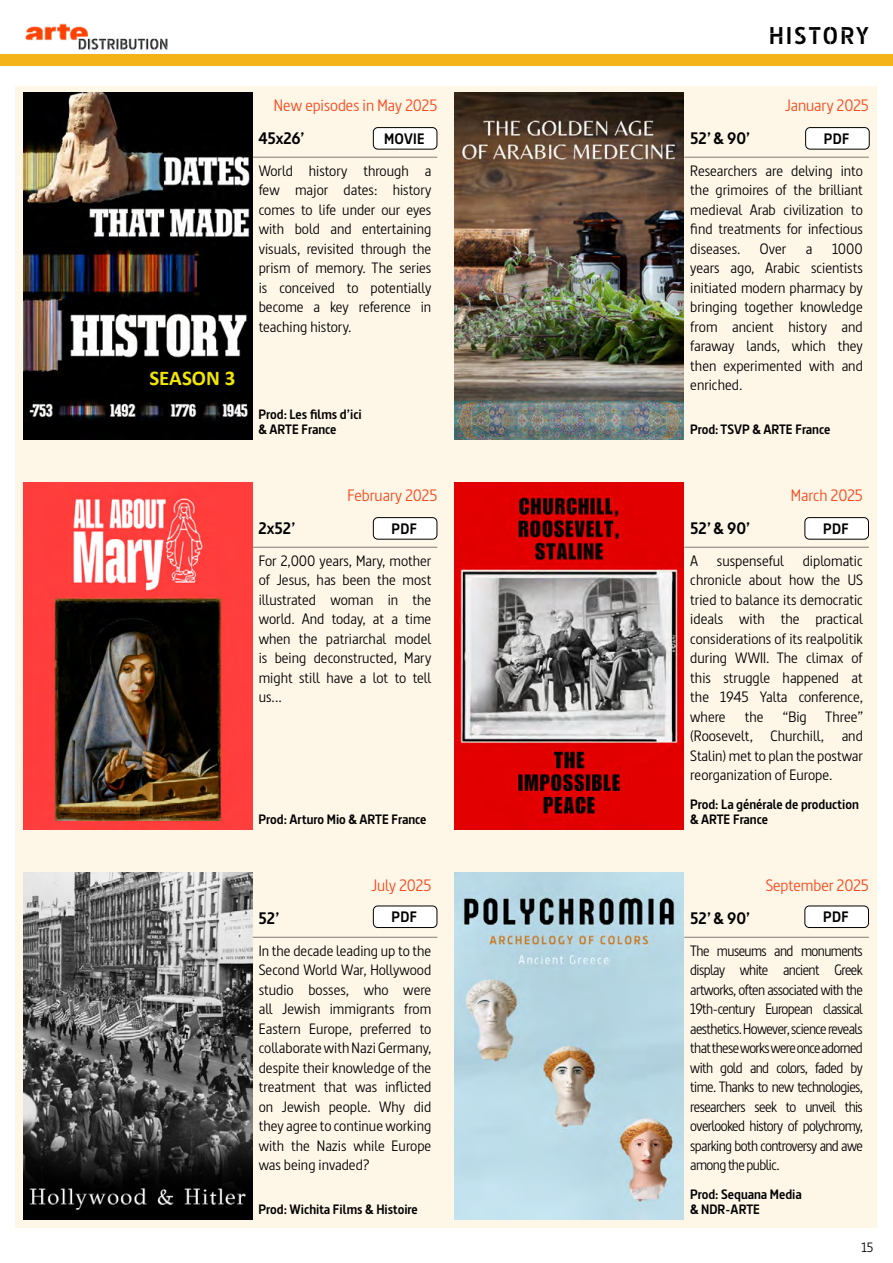
<style>
.page{position:relative;width:893px;height:1263px;background:#fff}
.page>*{position:absolute;margin:0;border:0;box-sizing:border-box;transform-origin:0 0}
.t1{font:700 24px "Barna Stencil";letter-spacing:.1em;color:#000}
.t2{font:700 21px "Calibri";color:#f2e600}
.t3{font:16.5px "Barna";color:#fa481c}
.t4{font:700 16.5px "Barna";color:#020203}
.t5{font:15px/19.5px "Barna";color:#020203;text-align:justify}
.t6{font:15px/19.5px "Barna";color:#020203;text-align:justify;scale:.96 1}
.t7{font:700 15px "Barna";letter-spacing:.02em;color:#000}
.t8{font:700 13.5px/15px "Barna";color:#020203}
.t9{font:13.5px "Barna";color:#020203}
</style>
<div class="page">
<img style="left:25px;top:23px;width:143px;height:27px">
<div style="left:16px;top:86px;width:861px;height:1142px;background:#fef7e8"></div>
<img style="left:455px;top:873px;width:229px;height:346px">
<hr style="left:684px;top:937px;width:185px;height:1px;background:#000">
<div style="left:0;top:54px;width:893px;height:12px;background:#f4b317"></div>
<img style="left:23px;top:93px;width:229px;height:346px">
<div style="left:373px;top:128px;width:64px;height:21px;background:#fff;border-radius:4px"></div>
<div style="left:373px;top:127px;width:64px;height:23px;border:1px solid #000;border-radius:4px"></div>
<hr style="left:253px;top:157px;width:184px;height:1px;background:#000">
<img style="left:455px;top:93px;width:229px;height:346px">
<hr style="left:684px;top:157px;width:185px;height:1px;background:#000">
<div style="left:806px;top:128px;width:63px;height:21px;background:#fff;border-radius:4px"></div>
<div style="left:805px;top:127px;width:65px;height:23px;border:1px solid #000;border-radius:4px"></div>
<img style="left:23px;top:873px;width:229px;height:346px">
<hr style="left:253px;top:937px;width:184px;height:1px;background:#000">
<div style="left:373px;top:906px;width:64px;height:21px;background:#fff;border-radius:4px"></div>
<div style="left:373px;top:905px;width:64px;height:23px;border:1px solid #000;border-radius:4px"></div>
<div style="left:805px;top:906px;width:63px;height:21px;background:#fff;border-radius:4px"></div>
<div style="left:804px;top:905px;width:65px;height:23px;border:1px solid #000;border-radius:4px"></div>
<img style="left:23px;top:483px;width:229px;height:346px">
<div style="left:373px;top:518px;width:64px;height:21px;background:#fff;border-radius:4px"></div>
<div style="left:373px;top:517px;width:64px;height:22px;border:1px solid #000;border-radius:4px"></div>
<hr style="left:253px;top:547px;width:184px;height:1px;background:#000">
<img style="left:455px;top:483px;width:229px;height:346px">
<div style="left:805px;top:518px;width:63px;height:21px;background:#fff;border-radius:4px"></div>
<div style="left:804px;top:517px;width:65px;height:22px;border:1px solid #000;border-radius:4px"></div>
<hr style="left:684px;top:547px;width:185px;height:1px;background:#000">
<h2 class="t2" style="left:149px;top:363px;width:87px">SEASON 3</h2>
<h1 class="t1" style="left:769px;top:21px;width:101px">HISTORY</h1>
<p class="t3" style="left:274px;top:96px;width:165px">New episodes in May 2025</p>
<p class="t3" style="left:785px;top:96px;width:85px">January 2025</p>
<p class="t4" style="left:258px;top:128px;width:47px">45x26’</p>
<p class="t7" style="left:384px;top:130px;width:42px">MOVIE</p>
<p class="t5" style="left:259px;top:161px;width:174px">World history through a few major dates: history comes to life under our eyes with bold and entertaining visuals, revisited through the prism of memory. The series is conceived to potentially become a key reference in teaching history.</p>
<p class="t4" style="left:690px;top:128px;width:62px">52’ &amp; 90’</p>
<p class="t5" style="left:690px;top:161px;width:174px">Researchers are delving into the grimoires of the brilliant medieval Arab civilization to find treatments for infectious diseases.</p>
<p class="t7" style="left:824px;top:130px;width:27px">PDF</p>
<p class="t5" style="left:690px;top:239px;width:174px;text-indent:142px">1000 years ago, Arabic scientists initiated modern pharmacy by bringing together knowledge from ancient history and faraway lands, which they then experimented with and enriched.</p>
<p class="t5" style="left:760px;top:239px;width:28px">Over</p>
<p class="t5" style="left:806px;top:239px;width:8px">a</p>
<p class="t8" style="left:258px;top:406px;width:105px">Prod: Les films d’ici &amp; ARTE France</p>
<p class="t8" style="left:690px;top:421px;width:142px">Prod: TSVP &amp; ARTE France</p>
<p class="t3" style="left:347px;top:486px;width:91px">February 2025</p>
<p class="t3" style="left:791px;top:486px;width:73px">March 2025</p>
<p class="t4" style="left:258px;top:518px;width:39px">2x52’</p>
<p class="t7" style="left:392px;top:520px;width:27px">PDF</p>
<p class="t5" style="left:259px;top:551px;width:174px">For 2,000 years, Mary, mother of Jesus, has been the most illustrated woman in the world. And today, at a time when the patriarchal model is being deconstructed, Mary might still have a lot to tell us...</p>
<p class="t8" style="left:258px;top:811px;width:170px">Prod: Arturo Mio &amp; ARTE France</p>
<p class="t4" style="left:690px;top:518px;width:62px">52’ &amp; 90’</p>
<p class="t7" style="left:823px;top:520px;width:27px">PDF</p>
<p class="t5" style="left:690px;top:551px;width:174px">A suspenseful diplomatic chronicle about how the US tried to balance its democratic ideals with the practical considerations of its realpolitik during WWII. The climax of this struggle happened at the 1945 Yalta conference, where</p>
<p class="t5" style="left:690px;top:707px;width:175px;text-indent:92px">“Big Three” (Roosevelt, Churchill, and Stalin) met to plan the postwar reorganization of Europe.</p>
<p class="t8" style="left:690px;top:796px;width:170px">Prod: La générale de production &amp; ARTE France</p>
<p class="t5" style="left:745px;top:707px;width:20px">the</p>
<p class="t3" style="left:371px;top:876px;width:61px">July 2025</p>
<p class="t3" style="left:766px;top:876px;width:105px">September 2025</p>
<p class="t7" style="left:392px;top:908px;width:27px">PDF</p>
<p class="t7" style="left:823px;top:908px;width:27px">PDF</p>
<p class="t4" style="left:258px;top:908px;width:23px">52’</p>
<p class="t5" style="left:259px;top:941px;width:174px">In the decade leading up to the Second World War, Hollywood studio bosses, who were all Jewish immigrants from Eastern Europe, preferred to collaborate with Nazi Germany, despite their knowledge of the treatment that was inflicted on Jewish people. Why did they agree to continue working with the Nazis while Europe was being invaded?</p>
<p class="t4" style="left:690px;top:908px;width:62px">52’ &amp; 90’</p>
<p class="t6" style="left:690px;top:941px;width:182px">The museums and monuments display white ancient Greek artworks, often associated with the 19th-century European classical aesthetics. However, science reveals that these works were once adorned with gold and colors, faded by time. Thanks to new technologies, researchers seek to unveil this overlooked history of polychromy, sparking both controversy and awe among the public.</p>
<p class="t8" style="left:258px;top:1201px;width:161px">Prod: Wichita Films &amp; Histoire</p>
<p class="t8" style="left:690px;top:1186px;width:113px">Prod: Sequana Media &amp; NDR-ARTE</p>
<p class="t9" style="left:861px;top:1239px;width:13px">15</p>
</div>
